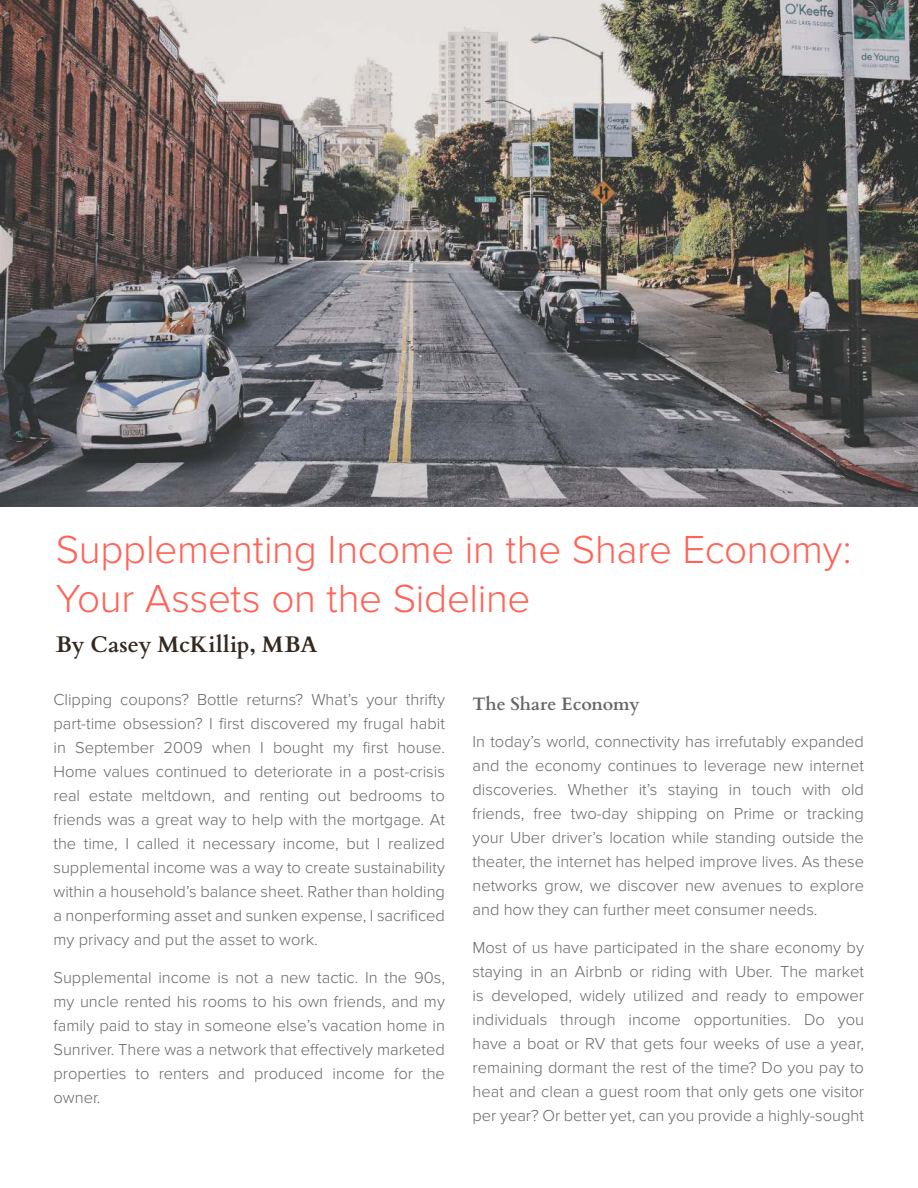
<style>
.page{position:relative;width:918px;height:1188px;background:#fff}
.page>*{position:absolute;margin:0;border:0;box-sizing:border-box;transform-origin:0 0}
.t1{font:300 40.5px/48.6px "Proxima Nova";letter-spacing:-.01em;color:#ff6357}
.t2{font:700 22.5px "Cardo";color:#33291f}
.t3{font:700 18px "Cardo";letter-spacing:-.005em;color:#696666}
.t4{font:300 16.5px/24px "Proxima Nova";color:#696666;text-align:justify}
</style>
<div class="page">
<img style="left:0;top:0;width:918px;height:506px">
<h1 class="t1" style="left:56px;top:528px;width:797px">Supplementing Income in the Share Economy:<br>Your Assets on the Sideline</h1>
<h2 class="t2" style="left:56px;top:634px;width:263px">By Casey McKillip, MBA</h2>
<p class="t4" style="left:53px;top:688px;width:393px">Clipping coupons? Bottle returns? What’s your thrifty part-time obsession? I first discovered my frugal habit in September 2009 when I bought my first house.<br>Home values continued to deteriorate in a post-crisis real estate meltdown, and renting out bedrooms to friends was a great way to help with the mortgage. At the time, I called it necessary income, but I realized supplemental income was a way to create sustainability within a household’s balance sheet. Rather than holding a nonperforming asset and sunken expense, I sacrificed my privacy and put the asset to work.</p>
<p class="t4" style="left:53px;top:966px;width:393px">Supplemental income is not a new tactic. In the 90s, my uncle rented his rooms to his own friends, and my family paid to stay in someone else’s vacation home in Sunriver. There was a network that effectively marketed properties to renters and produced income for the owner.</p>
<p class="t3" style="left:472px;top:695px;width:169px">The Share Economy</p>
<p class="t4" style="left:472px;top:731px;width:393px">In today’s world, connectivity has irrefutably expanded and the economy continues to leverage new internet discoveries. Whether it’s staying in touch with old friends, free two-day shipping on Prime or tracking your Uber driver’s location while standing outside the theater, the internet has helped improve lives. As these networks grow, we discover new avenues to explore and how they can further meet consumer needs.</p>
<p class="t4" style="left:472px;top:936px;width:393px">Most of us have participated in the share economy by staying in an Airbnb or riding with Uber. The market is developed, widely utilized and ready to empower individuals through income opportunities. Do you have a boat or RV that gets four weeks of use a year, remaining dormant the rest of the time? Do you pay to heat and clean a guest room that only gets one visitor per year? Or better yet, can you provide a highly-sought</p>
</div>
